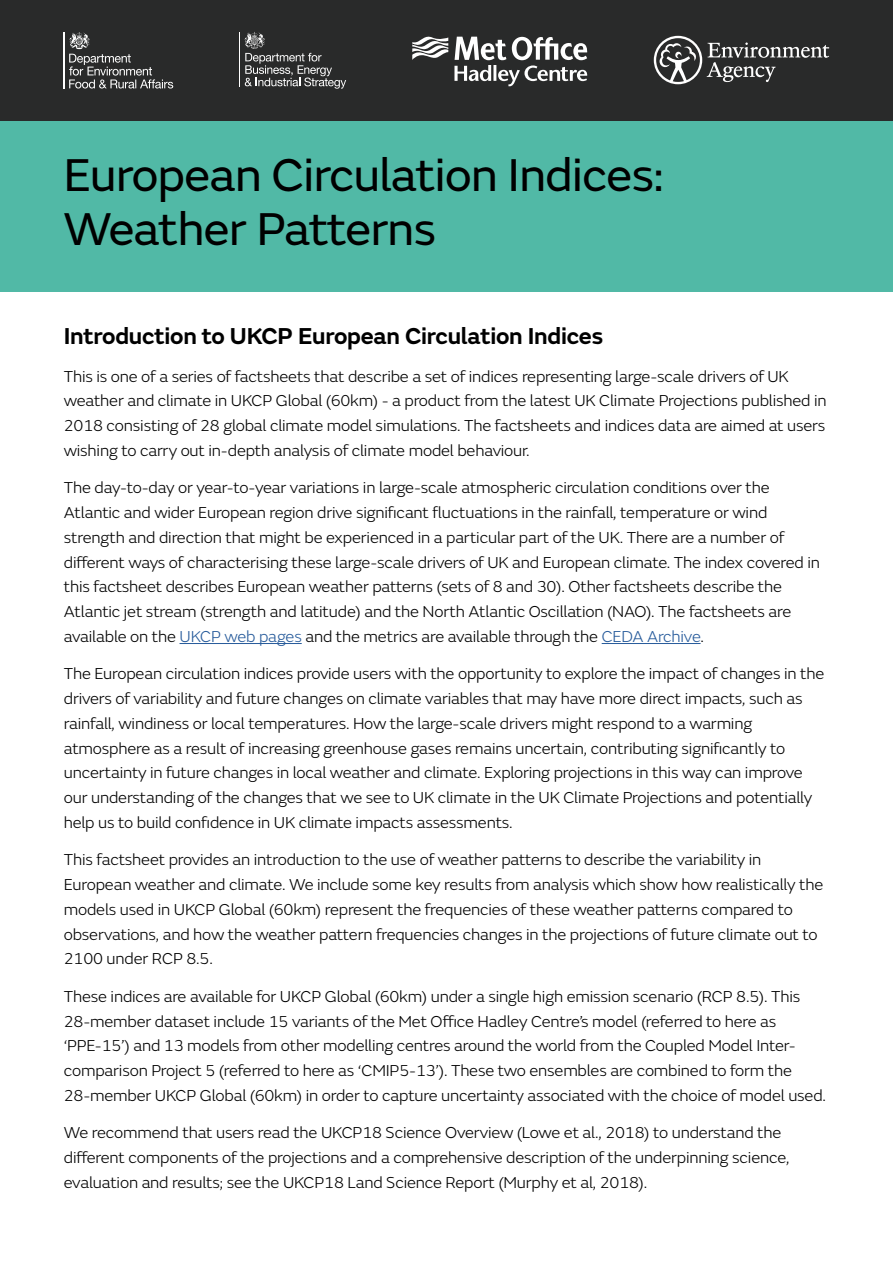
<style>
.page{position:relative;width:893px;height:1263px;background:#fff}
.page>*{position:absolute;margin:0;border:0;box-sizing:border-box;transform-origin:0 0}
.t1{font:48px/54px "FS Emeric";letter-spacing:-.01em;color:#000}
.t2{font:600 24px "FS Emeric";letter-spacing:-.01em;color:#000}
.t3{font:300 16.5px/24.8px "FS Emeric";letter-spacing:-.01em;color:#000}
.s1{color:#275b9b}
</style>
<div class="page">
<div style="left:0;top:121px;width:893px;height:170px;background:#51b9a6"></div>
<div style="left:0;top:0;width:893px;height:121px;background:#292a2a"></div>
<svg style="left:412px;top:36px;width:36px;height:24px"></svg>
<svg style="left:454px;top:37px;width:134px;height:49px"></svg>
<hr style="left:239px;top:32px;width:1px;height:54px;background:#fff">
<svg style="left:244px;top:32px;width:102px;height:57px"></svg>
<hr style="left:64px;top:32px;width:1px;height:57px;background:#fff">
<svg style="left:69px;top:32px;width:104px;height:56px"></svg>
<svg style="left:654px;top:36px;width:175px;height:48px"></svg>
<hr style="left:180px;top:643px;width:122px;height:1px;background:#275b9b">
<hr style="left:602px;top:643px;width:99px;height:1px;background:#275b9b">
<h1 class="t1" style="left:64px;top:146px;width:602px">European Circulation Indices:<br>Weather Patterns</h1>
<h2 class="t2" style="left:64px;top:317px;width:541px">Introduction to UKCP European Circulation Indices</h2>
<p class="t3" style="left:64px;top:363px;width:764px">This is one of a series of factsheets that describe a set of indices representing large-scale drivers of UK weather and climate in UKCP Global (60km) - a product from the latest UK Climate Projections published in 2018 consisting of 28 global climate model simulations. The factsheets and indices data are aimed at users wishing to carry out in-depth analysis of climate model behaviour.</p>
<p class="t3" style="left:64px;top:475px;width:758px">The day-to-day or year-to-year variations in large-scale atmospheric circulation conditions over the Atlantic and wider European region drive significant fluctuations in the rainfall, temperature or wind strength and direction that might be experienced in a particular part of the UK. There are a number of different ways of characterising these large-scale drivers of UK and European climate. The index covered in this factsheet describes European weather patterns (sets of 8 and 30). Other factsheets describe the Atlantic jet stream (strength and latitude) and the North Atlantic Oscillation (NAO). The factsheets are available on the <span class="s1">UKCP web pages</span> and the metrics are available through the <span class="s1">CEDA Archive</span>.</p>
<p class="t3" style="left:64px;top:661px;width:762px">The European circulation indices provide users with the opportunity to explore the impact of changes in the drivers of variability and future changes on climate variables that may have more direct impacts, such as rainfall, windiness or local temperatures. How the large-scale drivers might respond to a warming atmosphere as a result of increasing greenhouse gases remains uncertain, contributing significantly to uncertainty in future changes in local weather and climate. Exploring projections in this way can improve our understanding of the changes that we see to UK climate in the UK Climate Projections and potentially help us to build confidence in UK climate impacts assessments.</p>
<p class="t3" style="left:64px;top:847px;width:761px">This factsheet provides an introduction to the use of weather patterns to describe the variability in European weather and climate. We include some key results from analysis which show how realistically the models used in UKCP Global (60km) represent the frequencies of these weather patterns compared to observations, and how the weather pattern frequencies changes in the projections of future climate out to 2100 under RCP 8.5.</p>
<p class="t3" style="left:64px;top:983px;width:764px">These indices are available for UKCP Global (60km) under a single high emission scenario (RCP 8.5). This 28-member dataset include 15 variants of the Met Office Hadley Centre’s model (referred to here as ‘PPE-15’) and 13 models from other modelling centres around the world from the Coupled Model Inter&shy;comparison Project 5 (referred to here as ‘CMIP5-13’). These two ensembles are combined to form the 28-member UKCP Global (60km) in order to capture uncertainty associated with the choice of model used.</p>
<p class="t3" style="left:64px;top:1120px;width:727px">We recommend that users read the UKCP18 Science Overview (Lowe et al., 2018) to understand the different components of the projections and a comprehensive description of the underpinning science, evaluation and results; see the UKCP18 Land Science Report (Murphy et al, 2018).</p>
</div>
